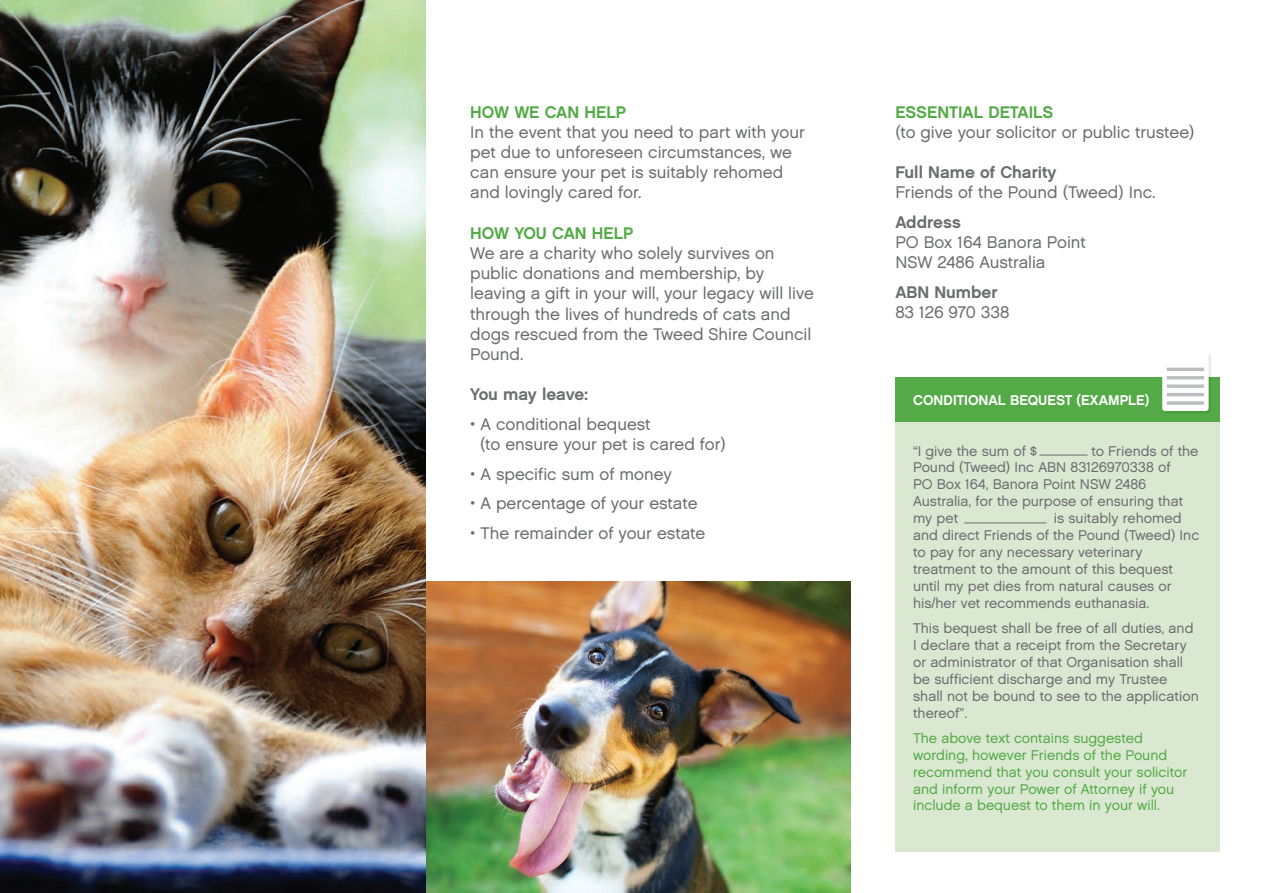
<style>
.page{position:relative;width:1263px;height:893px;background:#fff}
.page>*{position:absolute;margin:0;border:0;box-sizing:border-box;transform-origin:0 0}
.t1{font:16.8px/20.2px "Chalet London Nineteen Sixty";color:#6c6d70}
.t2{font:16.8px "Chalet New York Nineteen Sixty";color:#6c6d70}
.t3{font:16.8px "Chalet New York Nineteen Sixty";color:#54aa46}
.t4{font:14.1px/17px "Chalet London Nineteen Sixty";color:#6c6d70}
.t5{font:14.1px/17px "Chalet London Nineteen Sixty";color:#54aa46}
.t6{font:14.1px "Chalet New York Nineteen Sixty";color:#fff}
</style>
<div class="page">
<img style="left:425px;top:581px;width:425px;height:312px">
<img style="left:0;top:0;width:425px;height:893px">
<div style="left:895px;top:377px;width:325px;height:474px;background:#dae8d2"></div>
<div style="left:895px;top:377px;width:325px;height:45px;background:#54aa46"></div>
<svg style="left:1164px;top:354px;width:47px;height:59px"></svg>
<div style="left:1162px;top:352px;width:46px;height:59px;background:#fff;border-radius:3px"></div>
<hr style="left:1167px;top:368px;width:37px;height:3px;background:#bcbdc0">
<hr style="left:1167px;top:376px;width:37px;height:3px;background:#bcbdc0">
<svg style="left:1167px;top:384px;width:37px;height:4px"></svg>
<hr style="left:1167px;top:393px;width:37px;height:3px;background:#bcbdc0">
<svg style="left:1167px;top:401px;width:37px;height:4px"></svg>
<hr style="left:1039px;top:455px;width:48px;height:1px;background:#6c6d70">
<hr style="left:964px;top:523px;width:83px;height:1px;background:#6c6d70">
<p class="t3" style="left:470px;top:101px;width:157px">HOW WE CAN HELP</p>
<p class="t1" style="left:470px;top:122px;width:336px">In the event that you need to part with your pet due to unforeseen circumstances, we can ensure your pet is suitably rehomed and lovingly cared for.</p>
<p class="t3" style="left:470px;top:223px;width:165px">HOW YOU CAN HELP</p>
<p class="t1" style="left:470px;top:243px;width:345px">We are a charity who solely survives on public donations and membership, by leaving a gift in your will, your legacy will live through the lives of hundreds of cats and dogs rescued from the Tweed Shire Council Pound.</p>
<p class="t2" style="left:470px;top:384px;width:120px">You may leave:</p>
<p class="t1" style="left:480px;top:414px;width:247px;text-indent:-10px">• A conditional bequest<br>(to ensure your pet is cared for)</p>
<p class="t1" style="left:470px;top:464px;width:203px">• A specific sum of money</p>
<p class="t1" style="left:470px;top:493px;width:229px">• A percentage of your estate</p>
<p class="t1" style="left:470px;top:523px;width:237px">• The remainder of your estate</p>
<p class="t3" style="left:895px;top:101px;width:159px">ESSENTIAL DETAILS</p>
<p class="t1" style="left:895px;top:122px;width:301px">(to give your solicitor or public trustee)</p>
<p class="t2" style="left:895px;top:162px;width:163px">Full Name of Charity</p>
<p class="t1" style="left:895px;top:182px;width:262px">Friends of the Pound (Tweed) Inc.</p>
<p class="t2" style="left:895px;top:212px;width:67px">Address</p>
<p class="t1" style="left:895px;top:232px;width:192px">PO Box 164 Banora Point<br>NSW 2486 Australia</p>
<p class="t2" style="left:895px;top:282px;width:104px">ABN Number</p>
<p class="t1" style="left:895px;top:302px;width:116px">83 126 970 338</p>
<p class="t6" style="left:913px;top:391px;width:238px">CONDITIONAL BEQUEST (EXAMPLE)</p>
<p class="t4" style="left:913px;top:442px;width:126px">“I give the sum of $</p>
<p class="t4" style="left:913px;top:442px;width:287px;text-indent:178px">to Friends of the<br>Pound (Tweed) Inc ABN 83126970338 of<br>PO Box 164, Banora Point NSW 2486<br>Australia, for the purpose of ensuring that my pet</p>
<p class="t4" style="left:913px;top:510px;width:288px;text-indent:141px">is suitably rehomed and direct Friends of the Pound (Tweed) Inc to pay for any necessary veterinary treatment to the amount of this bequest until my pet dies from natural causes or his/her vet recommends euthanasia.</p>
<p class="t4" style="left:913px;top:619px;width:287px">This bequest shall be free of all duties, and I declare that a receipt from the Secretary or administrator of that Organisation shall be sufficient discharge and my Trustee shall not be bound to see to the application thereof”.</p>
<p class="t5" style="left:913px;top:729px;width:276px">The above text contains suggested wording, however Friends of the Pound recommend that you consult your solicitor and inform your Power of Attorney if you include a bequest to them in your will.</p>
</div>
